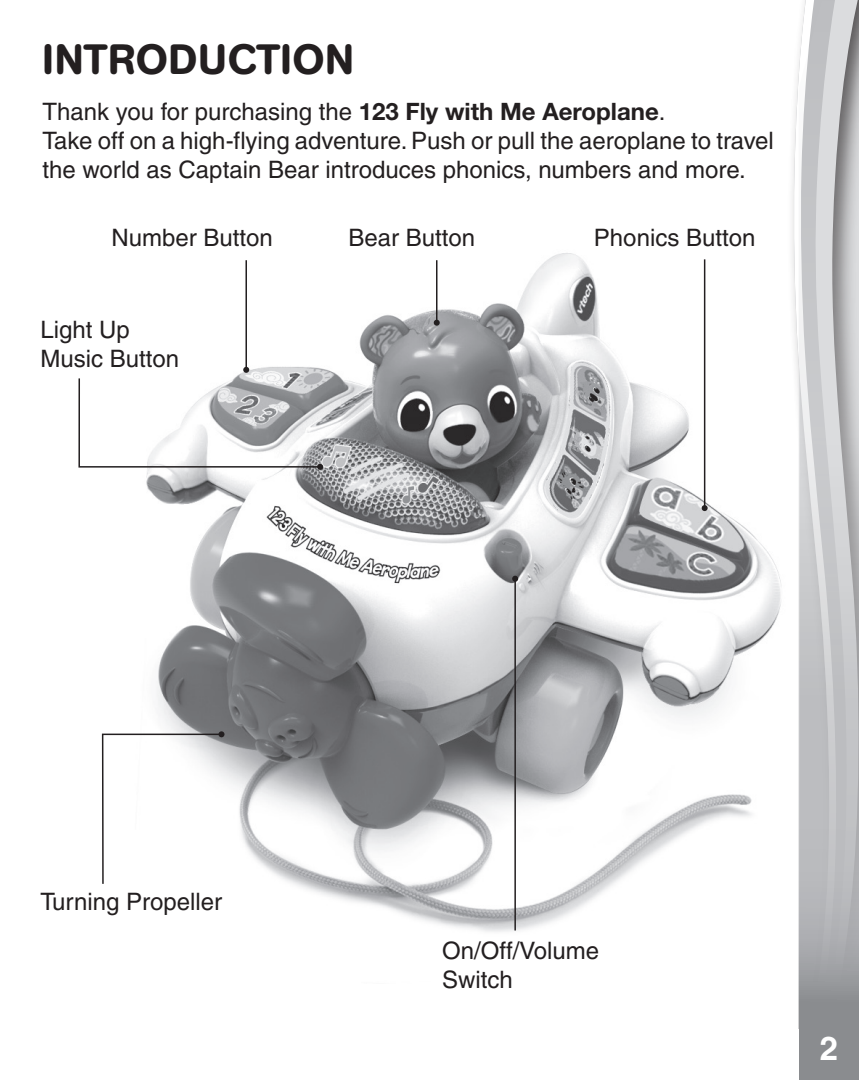
<style>
.page{position:relative;width:859px;height:1080px;background:#fff}
.page>*{position:absolute;margin:0;border:0;box-sizing:border-box;transform-origin:0 0}
.t1{font:500 42px "AG Book Rounded";letter-spacing:.02em;color:#231f20}
.t2{font:700 33px "Helvetica";color:#fff}
.t3{font:500 24px/28.8px "Helvetica";color:#231f20}
.s1{font-family:"Helvetica Neue 75";font-weight:700}
</style>
<div class="page">
<img style="left:146px;top:253px;width:636px;height:679px">
<svg style="left:793px;top:59px;width:6px;height:970px"></svg>
<svg style="left:799px;top:0;width:60px;height:1080px;background:#bebfc1"></svg>
<hr style="left:514px;top:579px;width:2px;height:352px;background:#231f20">
<svg style="left:512px;top:576px;width:6px;height:6px"></svg>
<svg style="left:101px;top:731px;width:123px;height:154px"></svg>
<hr style="left:436px;top:260px;width:1px;height:63px;background:#231f20">
<svg style="left:434px;top:320px;width:6px;height:6px"></svg>
<hr style="left:245px;top:260px;width:2px;height:110px;background:#231f20">
<svg style="left:78px;top:367px;width:245px;height:103px"></svg>
<hr style="left:704px;top:259px;width:1px;height:249px;background:#231f20">
<svg style="left:702px;top:505px;width:6px;height:6px"></svg>
<h1 class="t1" style="left:42px;top:35px;width:313px">INTRODUCTION</h1>
<p class="t3" style="left:42px;top:97px;width:733px">Thank you for purchasing the <span class="s1">123 Fly with Me Aeroplane</span>.<br>Take off on a high-flying adventure. Push or pull the aeroplane to travel the world as Captain Bear introduces phonics, numbers and more.</p>
<p class="t3" style="left:111px;top:223px;width:163px">Number Button</p>
<p class="t3" style="left:349px;top:223px;width:128px">Bear Button</p>
<p class="t3" style="left:40px;top:315px;width:140px">Light Up<br>Music Button</p>
<p class="t3" style="left:594px;top:223px;width:163px">Phonics Button</p>
<p class="t3" style="left:40px;top:887px;width:183px">Turning Propeller</p>
<p class="t3" style="left:442px;top:936px;width:158px">On/Off/Volume<br>Switch</p>
<h2 class="t2" style="left:820px;top:1025px;width:24px">2 <sup>2</sup>2</h2>
</div>
